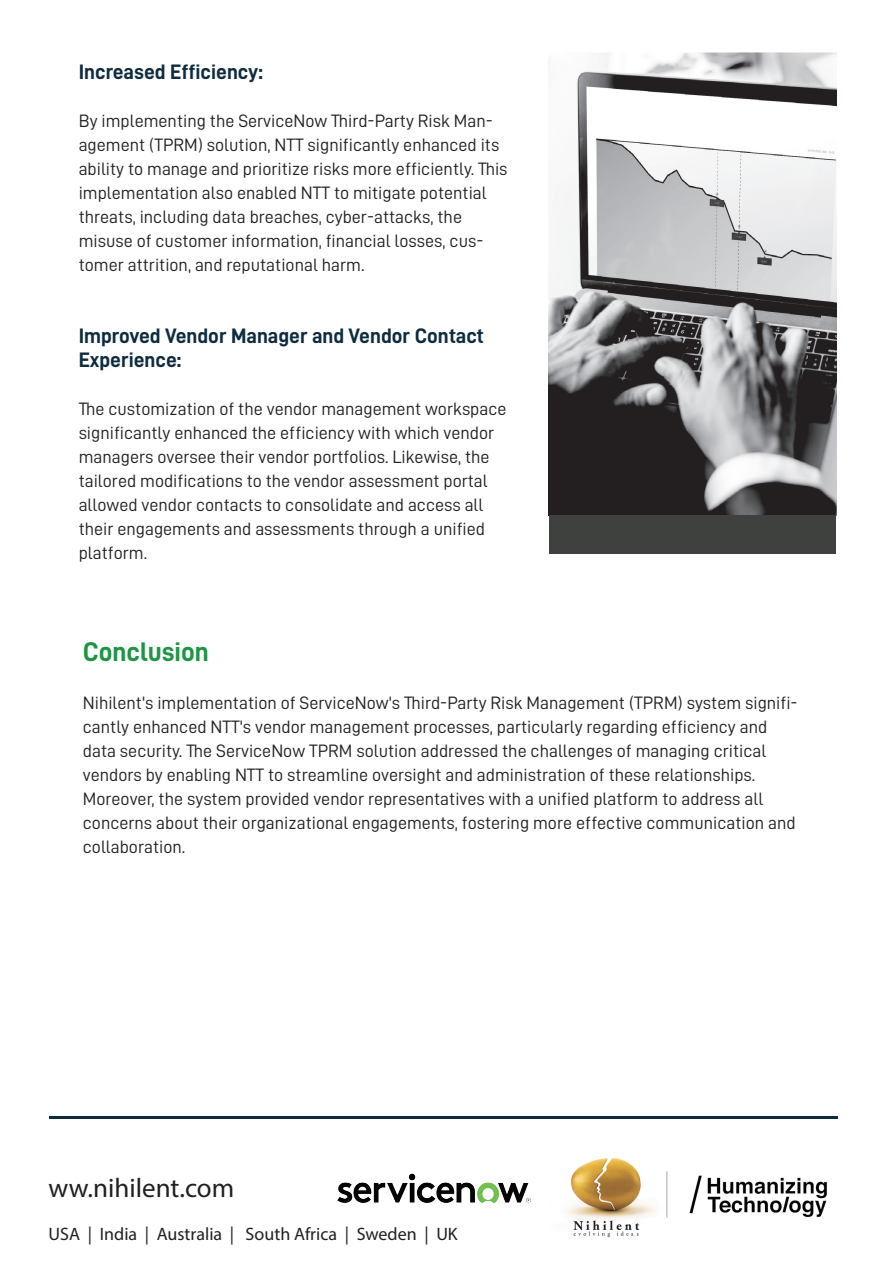
<style>
.page{position:relative;width:893px;height:1263px;background:#fff}
.page>*{position:absolute;margin:0;border:0;box-sizing:border-box;transform-origin:0 0}
.t1{font:27px "Myriad Pro";color:#231f20}
.t2{font:27px "D DIN Bold";color:#1e9445}
.t3{font:21px/24px "D DIN Bold";color:#0e2b3f}
.t4{font:18px/24px "D DIN";color:#231f20}
.t5{font:18px "Myriad Pro";color:#231f20}
</style>
<div class="page">
<img style="left:548px;top:52px;width:288px;height:463px">
<img style="left:337px;top:1173px;width:194px;height:30px">
<img style="left:566px;top:1158px;width:261px;height:80px">
<hr style="left:49px;top:1116px;width:789px;height:3px;background:#0c2b3f">
<div style="left:549px;top:515px;width:286px;height:39px;background:#3f413f"></div>
<p class="t3" style="left:79px;top:60px;width:186px">Increased Efficiency:</p>
<p class="t4" style="left:79px;top:109px;width:430px">By implementing the ServiceNow Third-Party Risk Man&shy;agement (TPRM) solution, NTT significantly enhanced its ability to manage and prioritize risks more efficiently. This implementation also enabled NTT to mitigate potential threats, including data breaches, cyber-attacks, the misuse of customer information, financial losses, cus&shy;tomer attrition, and reputational harm.</p>
<p class="t3" style="left:79px;top:324px;width:407px">Improved Vendor Manager and Vendor Contact<br>Experience:</p>
<p class="t4" style="left:79px;top:397px;width:429px">The customization of the vendor management workspace significantly enhanced the efficiency with which vendor managers oversee their vendor portfolios. Likewise, the tailored modifications to the vendor assessment portal allowed vendor contacts to consolidate and access all their engagements and assessments through a unified platform.</p>
<h1 class="t2" style="left:83px;top:637px;width:128px">Conclusion</h1>
<p class="t4" style="left:83px;top:690px;width:716px">Nihilent's implementation of ServiceNow's Third-Party Risk Management (TPRM) system signifi&shy;cantly enhanced NTT's vendor management processes, particularly regarding efficiency and data security. The ServiceNow TPRM solution addressed the challenges of managing critical vendors by enabling NTT to streamline oversight and administration of these relationships.<br>Moreover, the system provided vendor representatives with a unified platform to address all concerns about their organizational engagements, fostering more effective communication and collaboration.</p>
<h1 class="t1" style="left:49px;top:1171px;width:187px">ww.nihilent.com</h1>
<p class="t5" style="left:49px;top:1223px;width:411px">USA | India | Australia | South Africa | Sweden | UK</p>
</div>
